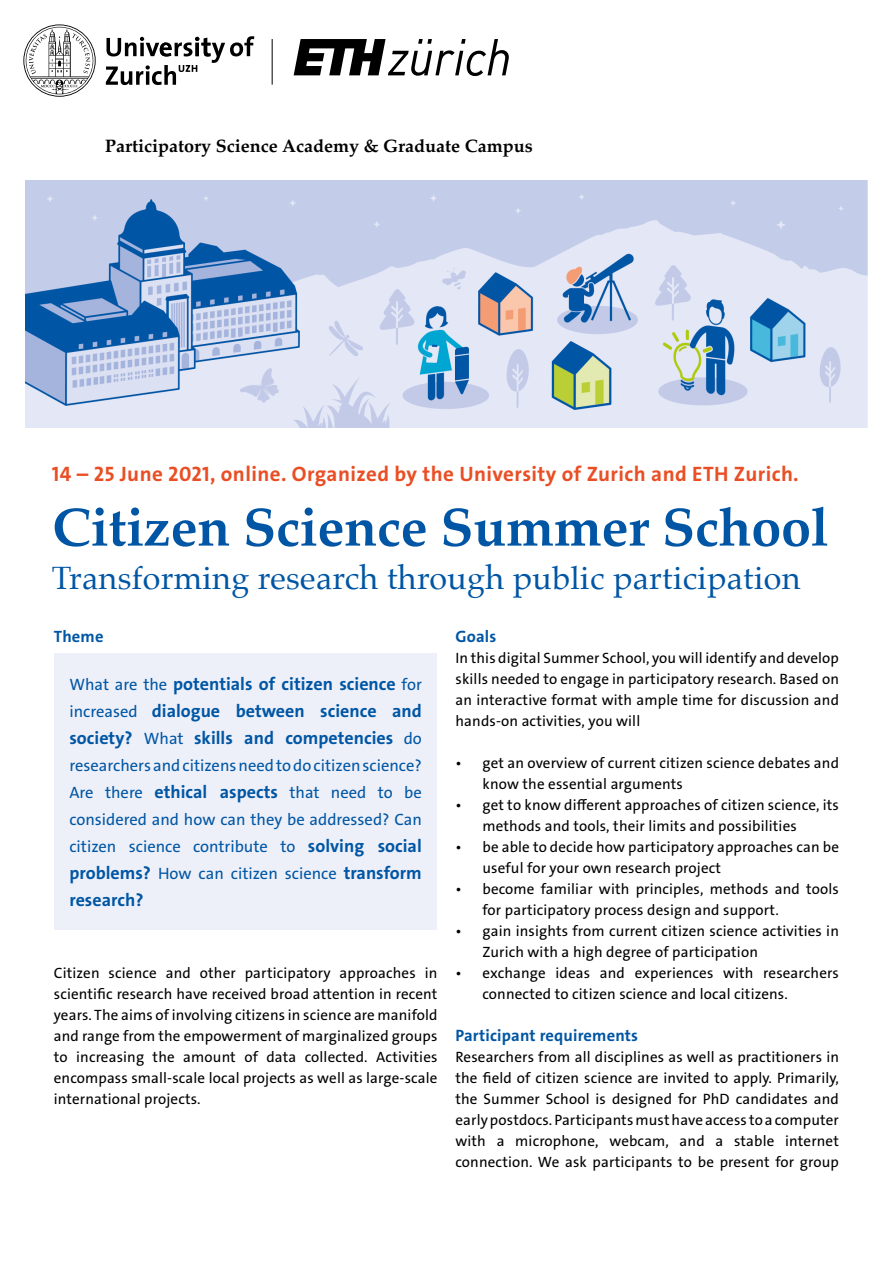
<style>
.page{position:relative;width:893px;height:1263px;background:#fff}
.page>*{position:absolute;margin:0;border:0;box-sizing:border-box;transform-origin:0 0}
.t1{font:700 54px "Palatino";letter-spacing:-.005em;color:#0056a4}
.t2{font:32.25px "Palatino";letter-spacing:.01em;color:#0056a4}
.t3{font:21px "The Sans LP7 Bld";letter-spacing:.02em;color:#e94e24}
.t4{font:18px/27px "The Sans LP7 Bld";color:#0056a4;text-align:justify}
.t5{font:700 18px "Palatino";color:#000}
.t6{font:16.5px/27px "The Sans LP5 Plain";color:#0056a4;text-align:justify}
.t7{font:16.5px "The Sans LP7 Bld";letter-spacing:.01em;color:#0056a4}
.t8{font:15px/21px "The Sans LP5 Plain";letter-spacing:.01em;color:#000}
.s1{font-family:"The Sans LP5 Plain";font-size:16.5px}
.s2{font-family:"The Sans LP7 Bld";font-size:18px}
</style>
<div class="page">
<hr style="left:272px;top:39px;width:1px;height:46px;background:#000">
<svg style="left:23px;top:24px;width:231px;height:73px"></svg>
<div style="left:55px;top:653px;width:382px;height:277px;background:#eef0f9"></div>
<img style="left:26px;top:180px;width:841px;height:247px">
<svg style="left:294px;top:39px;width:215px;height:37px"></svg>
<p class="t5" style="left:105px;top:130px;width:429px">Participatory Science Academy &amp; Graduate Campus</p>
<h3 class="t3" style="left:52px;top:461px;width:748px">14 – 25 June 2021, online. Organized by the University of Zurich and ETH Zurich.</h3>
<h1 class="t1" style="left:52px;top:481px;width:778px">Citizen Science Summer School</h1>
<h2 class="t2" style="left:52px;top:551px;width:750px">Transforming research through public participation</h2>
<p class="t7" style="left:54px;top:626px;width:51px">Theme</p>
<p class="t7" style="left:455px;top:626px;width:42px">Goals</p>
<p class="t8" style="left:455px;top:648px;width:385px;text-align:justify">In this digital Summer School, you will identify and develop skills needed to engage in participatory research. Based on an interactive format with ample time for discussion and hands-on activities, you will</p>
<p class="t8" style="left:482px;top:753px;width:358px;text-indent:-27px">• get an overview of current citizen science debates and know the essential arguments</p>
<p class="t8" style="left:482px;top:795px;width:358px;text-indent:-27px">• get to know different approaches of citizen science, its methods and tools, their limits and possibilities</p>
<p class="t8" style="left:482px;top:837px;width:358px;text-indent:-27px">• be able to decide how participatory approaches can be useful for your own research project</p>
<p class="t8" style="left:482px;top:879px;width:358px;text-indent:-27px">• become familiar with principles, methods and tools for participatory process design and support.</p>
<p class="t8" style="left:482px;top:921px;width:358px;text-indent:-27px">• gain insights from current citizen science activities in<br>Zurich with a high degree of participation</p>
<p class="t8" style="left:482px;top:963px;width:358px;text-indent:-27px">• exchange ideas and experiences with researchers connected to citizen science and local citizens.</p>
<p class="t7" style="left:455px;top:1025px;width:184px">Participant requirements</p>
<p class="t8" style="left:455px;top:1047px;width:385px;text-align:justify">Researchers from all disciplines as well as practitioners in the field of citizen science are invited to apply. Primarily, the Summer School is designed for PhD candidates and early postdocs. Participants must have access to a computer with a microphone, webcam, and a stable internet connection. We ask participants to be present for group</p>
<p class="t4" style="left:69px;top:671px;width:354px"><span class="s1">What are the</span> potentials of citizen science <span class="s1">for increased</span> dialogue between science and society? <span class="s1">What</span> skills and competencies <span class="s1">do</span></p>
<p class="t6" style="left:69px;top:752px;width:354px">researchers and citizens need to do citizen science?<br>Are there <span class="s2">ethical aspects</span> that need to be considered and how can they be addressed? Can citizen science contribute to <span class="s2">solving social problems?</span> How can citizen science <span class="s2">transform</span></p>
<p class="t4" style="left:69px;top:887px;width:76px">research?</p>
<p class="t8" style="left:54px;top:963px;width:385px;text-align:justify">Citizen science and other participatory approaches in scientific research have received broad attention in recent years. The aims of involving citizens in science are manifold and range from the empowerment of marginalized groups to increasing the amount of data collected. Activities encompass small-scale local projects as well as large-scale international projects.</p>
</div>
